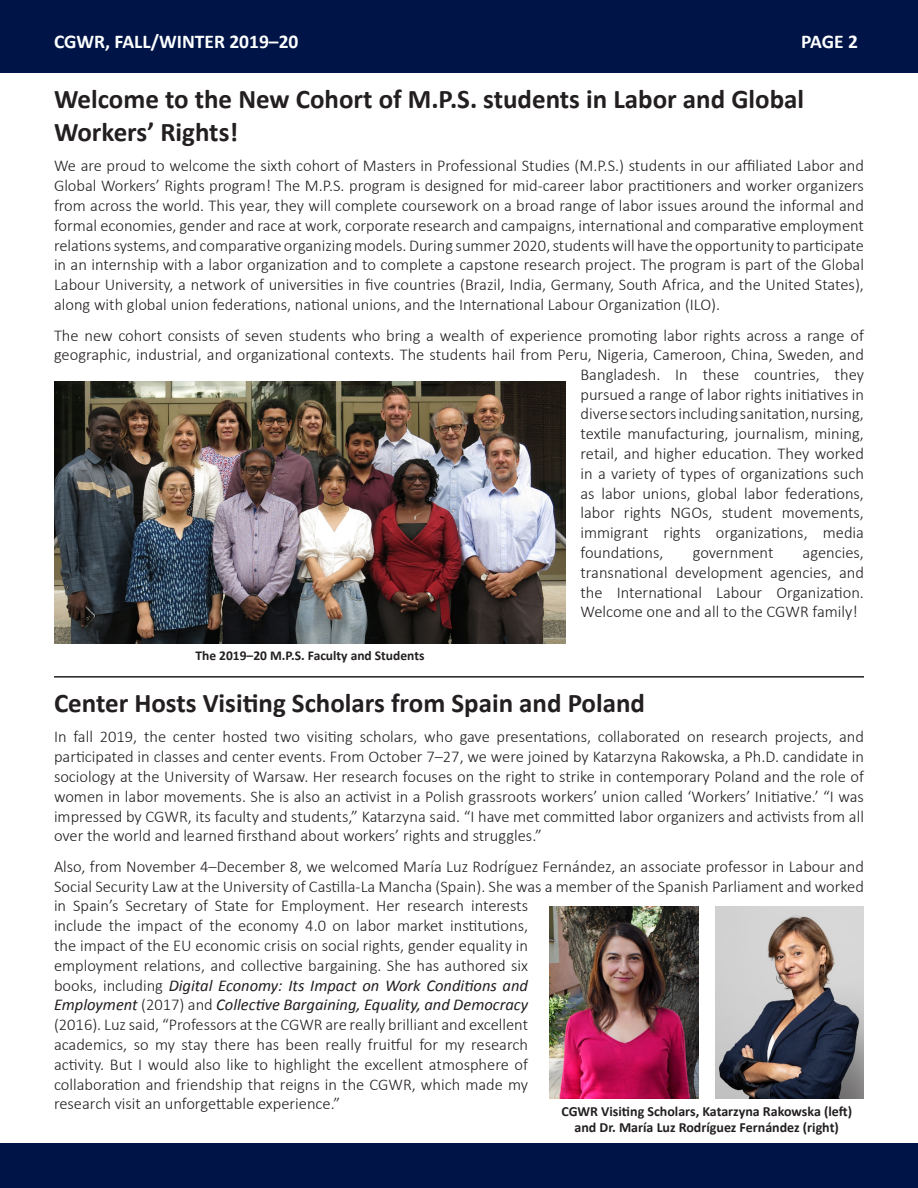
<style>
.page{position:relative;width:918px;height:1188px;background:#fff}
.page>*{position:absolute;margin:0;border:0;box-sizing:border-box;transform-origin:0 0}
.t1{font:700 27px "Calibri";color:#231f20}
.t2{font:700 19.5px "Calibri";color:#fdffff}
.t3{font:300 16.5px/19.8px "Calibri";color:#231f20;text-align:justify}
.t4{font:700 13.95px/16.8px "Calibri";color:#231f20;text-align:center}
.t5{font:700 13.5px "Calibri";color:#231f20}
.s1{font-weight:400;font-style:italic}
</style>
<div class="page">
<div style="left:0;top:1143px;width:918px;height:45px;background:#001447"></div>
<div style="left:0;top:0;width:918px;height:73px;background:#001447"></div>
<hr style="left:54px;top:676px;width:810px;height:2px;background:#231f20">
<img style="left:54px;top:381px;width:512px;height:263px">
<img style="left:715px;top:906px;width:149px;height:192px">
<img style="left:549px;top:906px;width:149px;height:192px">
<p class="t2" style="left:54px;top:29px;width:246px">CGWR, FALL/WINTER 2019–20</p>
<p class="t2" style="left:801px;top:29px;width:58px">PAGE 2</p>
<p class="t1" style="left:54px;top:82px;width:752px">Welcome to the New Cohort of M.P.S. students in Labor and Global</p>
<p class="t1" style="left:54px;top:115px;width:186px">Workers’ Rights!</p>
<p class="t3" style="left:54px;top:155px;width:812px">We are proud to welcome the sixth cohort of Masters in Professional Studies (M.P.S.) students in our affiliated Labor and Global Workers’ Rights program! The M.P.S. program is designed for mid-career labor practitioners and worker organizers from across the world. This year, they will complete coursework on a broad range of labor issues around the informal and formal economies, gender and race at work, corporate research and campaigns, international and comparative employment relations systems, and comparative organizing models. During summer 2020, students will have the opportunity to participate in an internship with a labor organization and to complete a capstone research project. The program is part of the Global Labour University, a network of universities in five countries (Brazil, India, Germany, South Africa, and the United States), along with global union federations, national unions, and the International Labour Organization (ILO).</p>
<p class="t3" style="left:54px;top:324px;width:812px">The new cohort consists of seven students who bring a wealth of experience promoting labor rights across a range of geographic, industrial, and organizational contexts. The students hail from Peru, Nigeria, Cameroon, China, Sweden, and</p>
<p class="t5" style="left:196px;top:647px;width:230px">The 2019–20 M.P.S. Faculty and Students</p>
<p class="t3" style="left:580px;top:364px;width:285px">Bangladesh. In these countries, they pursued a range of labor rights initiatives in diverse sectors including sanitation, nursing, textile manufacturing, journalism, mining, retail, and higher education. They worked in a variety of types of organizations such as labor unions, global labor federations, labor rights NGOs, student movements, immigrant rights organizations, media foundations,</p>
<p class="t3" style="left:580px;top:542px;width:285px;text-indent:222px">agencies, transnational development agencies, and the International Labour Organization.<br>Welcome one and all to the CGWR family!</p>
<p class="t3" style="left:693px;top:542px;width:82px">government</p>
<p class="t1" style="left:54px;top:686px;width:593px">Center Hosts Visiting Scholars from Spain and Poland</p>
<p class="t3" style="left:54px;top:726px;width:812px">In fall 2019, the center hosted two visiting scholars, who gave presentations, collaborated on research projects, and participated in classes and center events. From October 7–27, we were joined by Katarzyna Rakowska, a Ph.D. candidate in sociology at the University of Warsaw. Her research focuses on the right to strike in contemporary Poland and the role of women in labor movements. She is also an activist in a Polish grassroots workers’ union called ‘Workers’ Initiative.’ “I was impressed by CGWR, its faculty and students,” Katarzyna said. “I have met committed labor organizers and activists from all over the world and learned firsthand about workers’ rights and struggles.”</p>
<p class="t3" style="left:54px;top:856px;width:812px">Also, from November 4–December 8, we welcomed María Luz Rodríguez Fernández, an associate professor in Labour and<br>Social Security Law at the University of Castilla-La Mancha (Spain). She was a member of the Spanish Parliament and worked</p>
<p class="t3" style="left:54px;top:895px;width:476px">in Spain’s Secretary of State for Employment. Her research interests include the impact of the economy 4.0 on labor market institutions, the impact of the EU economic crisis on social rights, gender equality in employment relations, and collective bargaining. She has authored six books, including <span class="s1">Digital Economy: Its Impact on Work Conditions and Employment</span> (2017) and <span class="s1">Collective Bargaining, Equality, and Democracy </span>(2016). Luz said, “Professors at the CGWR are really brilliant and excellent academics, so my stay there has been really fruitful for my research activity. But I would also like to highlight the excellent atmosphere of collaboration and friendship that reigns in the CGWR, which made my research visit an unforgettable experience.”</p>
<p class="t4" style="left:561px;top:1103px;width:292px">CGWR Visiting Scholars, Katarzyna Rakowska (left) and Dr. María Luz Rodríguez Fernández (right)</p>
</div>
